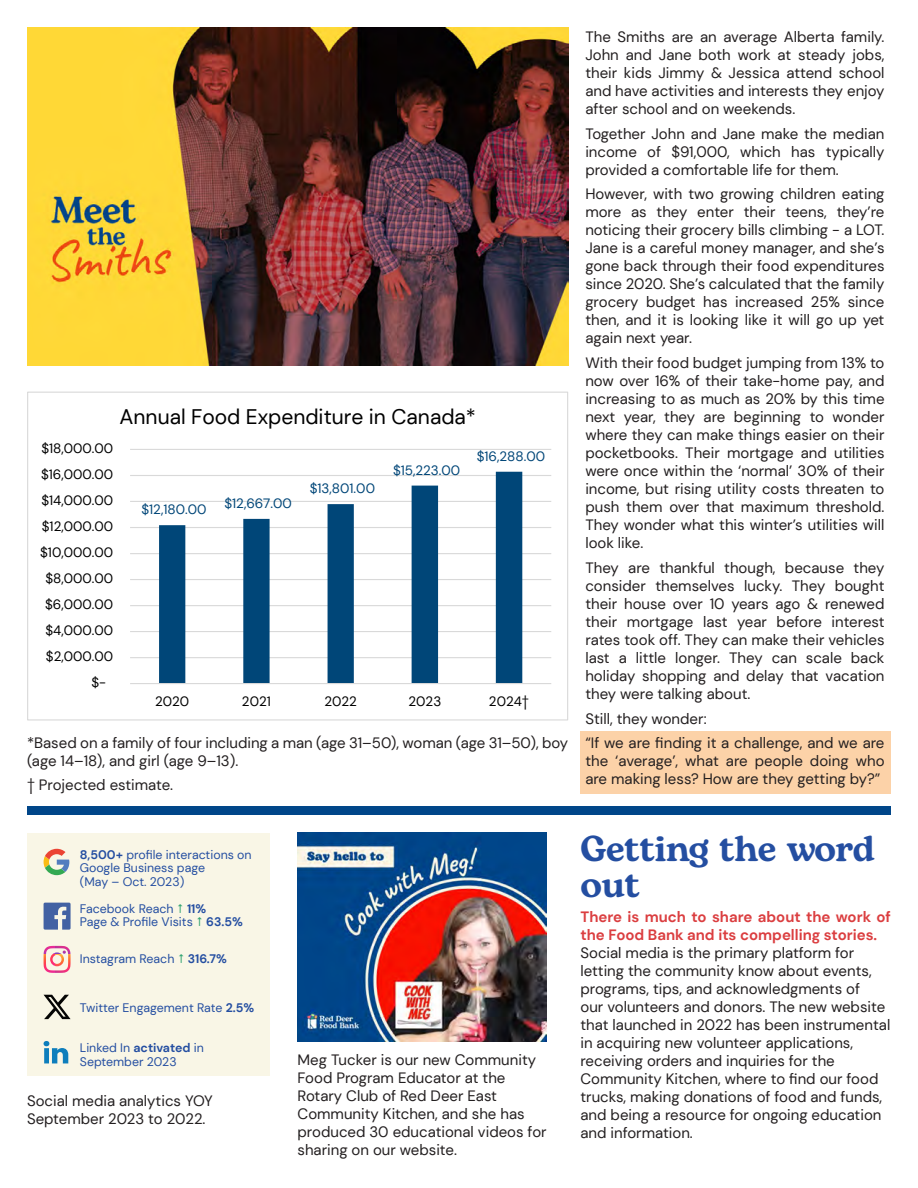
<style>
.page{position:relative;width:918px;height:1188px;background:#fff}
.page>*{position:absolute;margin:0;border:0;box-sizing:border-box;transform-origin:0 0}
.t1{font:600 36px/36px "Bogart";letter-spacing:-.01em;color:#244ea1}
.t2{font:21px "DM Sans";color:#000}
.t3{font:15px/18px "DM Sans";color:#231f20;text-align:justify}
.t4{font:700 15px/18px "DM Sans";color:#db3e40}
.t5{font:13.5px "DM Sans";color:#000}
.t6{font:13.5px "DM Sans";color:#004678}
.t7{font:12.3px/13.5px "DM Sans";color:#244ea1}
.s1{font-weight:700}
</style>
<div class="page">
<div style="left:580px;top:731px;width:311px;height:62px;background:#fcd2a8"></div>
<hr style="left:130px;top:657px;width:421px;height:1px;background:#d9d9d9">
<hr style="left:130px;top:631px;width:421px;height:1px;background:#d9d9d9">
<hr style="left:130px;top:605px;width:421px;height:1px;background:#d9d9d9">
<hr style="left:130px;top:579px;width:421px;height:1px;background:#d9d9d9">
<hr style="left:130px;top:553px;width:421px;height:1px;background:#d9d9d9">
<hr style="left:130px;top:527px;width:421px;height:1px;background:#d9d9d9">
<hr style="left:130px;top:501px;width:421px;height:1px;background:#d9d9d9">
<hr style="left:130px;top:475px;width:421px;height:1px;background:#d9d9d9">
<hr style="left:130px;top:449px;width:421px;height:1px;background:#d9d9d9">
<svg style="left:159px;top:472px;width:363px;height:211px"></svg>
<hr style="left:130px;top:683px;width:421px;height:1px;background:#d9d9d9">
<img style="left:27px;top:27px;width:541px;height:338px">
<img style="left:298px;top:833px;width:249px;height:209px">
<div style="left:27px;top:833px;width:243px;height:243px;background:#f9f6e6"></div>
<svg style="left:44px;top:849px;width:25px;height:26px"></svg>
<svg style="left:44px;top:903px;width:27px;height:27px"></svg>
<svg style="left:44px;top:946px;width:27px;height:27px"></svg>
<svg style="left:44px;top:1041px;width:24px;height:22px"></svg>
<svg style="left:44px;top:995px;width:27px;height:24px"></svg>
<div style="left:27px;top:806px;width:864px;height:9px;background:#004689"></div>
<p class="t2" style="left:120px;top:404px;width:358px">Annual Food Expenditure in Canada*</p>
<p class="t5" style="left:41px;top:440px;width:73px">$18,000.00</p>
<p class="t5" style="left:41px;top:466px;width:74px">$16,000.00</p>
<p class="t5" style="left:41px;top:492px;width:73px">$14,000.00</p>
<p class="t5" style="left:42px;top:518px;width:73px">$12,000.00</p>
<p class="t5" style="left:40px;top:544px;width:75px">$10,000.00</p>
<p class="t5" style="left:45px;top:570px;width:69px">$8,000.00</p>
<p class="t5" style="left:45px;top:596px;width:70px">$6,000.00</p>
<p class="t5" style="left:45px;top:622px;width:69px">$4,000.00</p>
<p class="t5" style="left:46px;top:648px;width:69px">$2,000.00</p>
<p class="t5" style="left:91px;top:674px;width:16px">$-</p>
<p class="t6" style="left:141px;top:501px;width:67px">$12,180.00</p>
<p class="t6" style="left:224px;top:495px;width:69px">$12,667.00</p>
<p class="t6" style="left:310px;top:480px;width:67px">$13,801.00</p>
<p class="t6" style="left:393px;top:462px;width:69px">$15,223.00</p>
<p class="t6" style="left:477px;top:448px;width:70px">$16,288.00</p>
<p class="t5" style="left:155px;top:693px;width:36px">2020</p>
<p class="t5" style="left:242px;top:693px;width:30px">2021</p>
<p class="t5" style="left:324px;top:693px;width:34px">2022</p>
<p class="t5" style="left:409px;top:693px;width:34px">2023</p>
<p class="t5" style="left:489px;top:693px;width:42px">2024†</p>
<p class="t3" style="left:27px;top:733px;width:543px">*Based on a family of four including a man (age 31–50), woman (age 31–50), boy (age 14–18), and girl (age 9–13).</p>
<p class="t3" style="left:27px;top:776px;width:148px">† Projected estimate.</p>
<p class="t3" style="left:585px;top:28px;width:301px">The Smiths are an average Alberta family.<br>John and Jane both work at steady jobs, their kids Jimmy &amp; Jessica attend school and have activities and interests they enjoy after school and on weekends.</p>
<p class="t3" style="left:585px;top:124px;width:301px">Together John and Jane make the median income of $91,000, which has typically provided a comfortable life for them.</p>
<p class="t3" style="left:585px;top:185px;width:301px">However, with two growing children eating more as they enter their teens, they’re noticing their grocery bills climbing - a LOT.<br>Jane is a careful money manager, and she’s gone back through their food expenditures since 2020. She’s calculated that the family grocery budget has increased 25% since then, and it is looking like it will go up yet again next year.</p>
<p class="t3" style="left:585px;top:354px;width:301px">With their food budget jumping from 13% to now over 16% of their take-home pay, and increasing to as much as 20% by this time next year, they are beginning to wonder where they can make things easier on their pocketbooks. Their mortgage and utilities were once within the ‘normal’ 30% of their income, but rising utility costs threaten to push them over that maximum threshold.<br>They wonder what this winter’s utilities will look like.</p>
<p class="t3" style="left:585px;top:559px;width:301px">They are thankful though, because they consider themselves lucky. They bought their house over 10 years ago &amp; renewed their mortgage last year before interest rates took off. They can make their vehicles last a little longer. They can scale back holiday shopping and delay that vacation they were talking about.</p>
<p class="t3" style="left:585px;top:709px;width:123px">Still, they wonder:</p>
<p class="t3" style="left:585px;top:734px;width:301px">“If we are finding it a challenge, and we are the ‘average’, what are people doing who are making less? How are they getting by?”</p>
<p class="t7" style="left:80px;top:848px;width:173px"><span class="s1">8,500+</span> profile interactions on<br>Google Business page<br>(May – Oct. 2023)</p>
<p class="t7" style="left:80px;top:902px;width:165px">Facebook Reach <span class="s1">11%<br></span>Page &amp; Profile Visits <span class="s1">63.5%</span></p>
<p class="t7" style="left:80px;top:952px;width:148px">Instagram Reach <span class="s1">316.7%</span></p>
<p class="t7" style="left:80px;top:1001px;width:176px">Twitter Engagement Rate <span class="s1">2.5%</span></p>
<p class="t7" style="left:80px;top:1041px;width:125px">Linked In <span class="s1">activated</span> in<br>September 2023</p>
<p class="t3" style="left:27px;top:1091px;width:187px">Social media analytics YOY<br>September 2023 to 2022.</p>
<p class="t3" style="left:298px;top:1050px;width:251px;text-align:left">Meg Tucker is our new Community<br>Food Program Educator at the<br>Rotary Club of Red Deer East<br>Community Kitchen, and she has produced 30 educational videos for sharing on our website.</p>
<p class="t1" style="left:580px;top:831px;width:296px">Getting the word out</p>
<p class="t4" style="left:580px;top:908px;width:312px">There is much to share about the work of the Food Bank and its compelling stories.</p>
<p class="t3" style="left:580px;top:944px;width:311px;text-align:left">Social media is the primary platform for letting the community know about events, programs, tips, and acknowledgments of<br>our volunteers and donors. The new website that launched in 2022 has been instrumental in acquiring new volunteer applications, receiving orders and inquiries for the Community Kitchen, where to find our food trucks, making donations of food and funds, and being a resource for ongoing education and information.</p>
</div>
